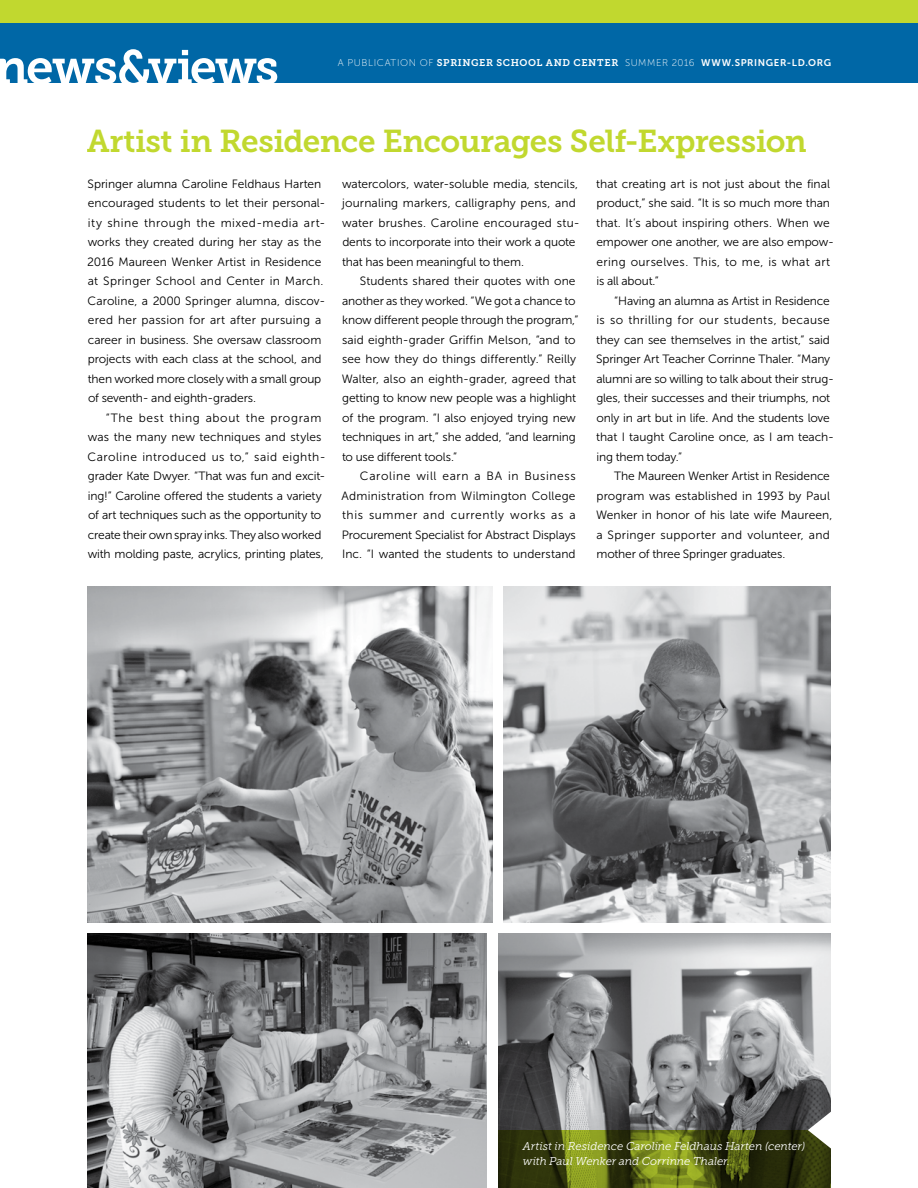
<style>
.page{position:relative;width:918px;height:1188px;background:#fff}
.page>*{position:absolute;margin:0;border:0;box-sizing:border-box;transform-origin:0 0}
.t1{font:31.5px "Museo Slab 700";letter-spacing:-.02em;color:#c1d82f}
.t2{font:12px/19.5px "Museo Sans 300";letter-spacing:-.005em;color:#000}
.t3{font:italic 11.25px/15px "Museo Slab 300";letter-spacing:-.005em;color:#fff}
.t4{font:9.75px "Museo Sans 100";letter-spacing:.06em;color:#fff}
.s1{font-family:"Museo Slab 700"}
.s2{font-family:"Museo Sans 700"}
</style>
<div class="page">
<div style="left:0;top:0;width:918px;height:82px;background:#0067a6"></div>
<div style="left:0;top:0;width:918px;height:23px;background:#c1d82f"></div>
<svg style="left:0;top:49px;width:277px;height:34px"></svg>
<img style="left:498px;top:933px;width:332px;height:197px">
<img style="left:87px;top:933px;width:399px;height:255px">
<img style="left:87px;top:586px;width:405px;height:336px">
<img style="left:503px;top:586px;width:327px;height:336px">
<svg style="left:498px;top:1130px;width:332px;height:58px;background:#4c5512"></svg>
<svg style="left:808px;top:1105px;width:23px;height:50px"></svg>
<p class="t4" style="left:338px;top:57px;width:495px">A PUBLICATION OF <span class="s1">SPRINGER SCHOOL AND CENTER</span> SUMMER 2016 <span class="s2">WWW.SPRINGER-LD.ORG</span></p>
<h1 class="t1" style="left:87px;top:123px;width:721px">Artist in Residence Encourages Self-Expression</h1>
<p class="t2" style="left:87px;top:174px;width:240px">Springer alumna Caroline Feldhaus Harten encouraged students to let their personal&shy;ity shine through the mixed-media art&shy;works they created during her stay as the 2016 Maureen Wenker Artist in Residence at Springer School and Center in March.<br>Caroline, a 2000 Springer alumna, discov&shy;ered her passion for art after pursuing a career in business. She oversaw classroom projects with each class at the school, and then worked more closely with a small group of seventh- and eighth-graders.</p>
<p class="t2" style="left:88px;top:408px;width:239px;text-indent:18px">“The best thing about the program was the many new techniques and styles Caroline introduced us to,” said eighth&shy;grader Kate Dwyer. “That was fun and excit&shy;ing!” Caroline offered the students a variety of art techniques such as the opportunity to create their own spray inks. They also worked with molding paste, acrylics, printing plates,</p>
<p class="t2" style="left:596px;top:174px;width:239px">that creating art is not just about the final product,” she said. “It is so much more than that. It’s about inspiring others. When we empower one another, we are also empow&shy;ering ourselves. This, to me, is what art is all about.”</p>
<p class="t2" style="left:596px;top:291px;width:239px;text-indent:18px">“Having an alumna as Artist in Residence is so thrilling for our students, because they can see themselves in the artist,” said Springer Art Teacher Corrinne Thaler. “Many alumni are so willing to talk about their strug&shy;gles, their successes and their triumphs, not only in art but in life. And the students love that I taught Caroline once, as I am teach&shy;ing them today.”</p>
<p class="t2" style="left:596px;top:466px;width:238px;text-indent:18px">The Maureen Wenker Artist in Residence program was established in 1993 by Paul Wenker in honor of his late wife Maureen, a Springer supporter and volunteer, and mother of three Springer graduates.</p>
<p class="t2" style="left:342px;top:174px;width:239px">watercolors, water-soluble media, stencils, journaling markers, calligraphy pens, and water brushes. Caroline encouraged stu&shy;dents to incorporate into their work a quote that has been meaningful to them.</p>
<p class="t2" style="left:342px;top:271px;width:238px;text-indent:18px">Students shared their quotes with one another as they worked. “We got a chance to know different people through the program,” said eighth-grader Griffin Melson, “and to see how they do things differently.” Reilly Walter, also an eighth-grader, agreed that getting to know new people was a highlight of the program. “I also enjoyed trying new techniques in art,” she added, “and learning to use different tools.”</p>
<p class="t2" style="left:342px;top:466px;width:236px;text-align:justify;text-indent:18px">Caroline will earn a BA in Business Administration from Wilmington College this summer and currently works as a Procurement Specialist for Abstract Displays Inc. “I wanted the students to understand</p>
<p class="t3" style="left:523px;top:1139px;width:284px">Artist in Residence Caroline Feldhaus Harten (center) with Paul Wenker and Corrinne Thaler.</p>
</div>
